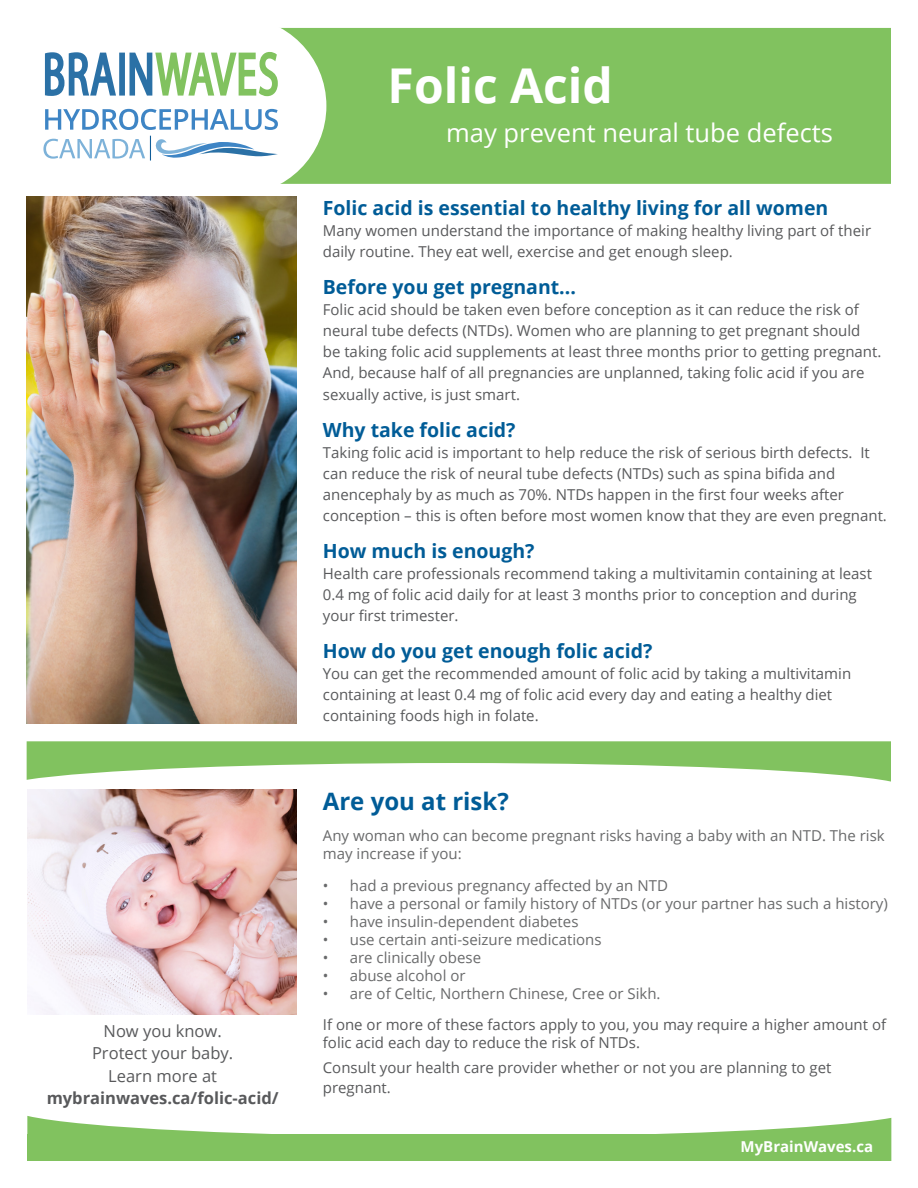
<style>
.page{position:relative;width:918px;height:1188px;background:#fff}
.page>*{position:absolute;margin:0;border:0;box-sizing:border-box;transform-origin:0 0}
.t1{font:700 48px "Open Sans";color:#fff}
.t2{font:25.5px "Open Sans";color:#fff}
.t3{font:700 24px "Open Sans";color:#005c97}
.t4{font:700 19.5px "Open Sans";color:#005c97}
.t5{font:700 16.5px/22.5px "Open Sans";color:#58595b;text-align:center}
.t6{font:16.5px "Open Sans";color:#58595b}
.t7{font:15px/21.1px "Open Sans";color:#58595b}
.t8{font:15px/18px "Open Sans";color:#696a6b}
.t9{font:700 15px "Open Sans";color:#fff}
.s1{font-weight:400}
</style>
<div class="page">
<div style="left:326px;top:28px;width:565px;height:156px;background:#81c25f"></div>
<svg style="left:119px;top:27px;width:207px;height:157px"></svg>
<svg style="left:45px;top:109px;width:233px;height:21px"></svg>
<svg style="left:44px;top:52px;width:72px;height:44px"></svg>
<svg style="left:119px;top:53px;width:6px;height:43px"></svg>
<svg style="left:128px;top:51px;width:151px;height:46px"></svg>
<svg style="left:43px;top:136px;width:235px;height:25px"></svg>
<img style="left:26px;top:197px;width:270px;height:526px">
<svg style="left:27px;top:1116px;width:864px;height:45px"></svg>
<img style="left:27px;top:789px;width:269px;height:225px">
<svg style="left:27px;top:741px;width:864px;height:41px"></svg>
<p class="t6" style="left:104px;top:1020px;width:120px">Now you know.</p>
<p class="t6" style="left:92px;top:1042px;width:143px">Protect your baby.</p>
<p class="t5" style="left:47px;top:1064px;width:233px"><span class="s1">Learn more at </span>mybrainwaves.ca/folic-acid/</p>
<p class="t1" style="left:388px;top:51px;width:227px">Folic Acid</p>
<p class="t2" style="left:446px;top:115px;width:388px">may prevent neural tube defects</p>
<p class="t4" style="left:323px;top:194px;width:507px">Folic acid is essential to healthy living for all women</p>
<p class="t7" style="left:323px;top:220px;width:550px">Many women understand the importance of making healthy living part of their daily routine. They eat well, exercise and get enough sleep.</p>
<p class="t4" style="left:323px;top:273px;width:255px">Before you get pregnant...</p>
<p class="t7" style="left:323px;top:299px;width:560px">Folic acid should be taken even before conception as it can reduce the risk of neural tube defects (NTDs). Women who are planning to get pregnant should be taking folic acid supplements at least three months prior to getting pregnant.<br>And, because half of all pregnancies are unplanned, taking folic acid if you are sexually active, is just smart.</p>
<p class="t4" style="left:323px;top:416px;width:194px">Why take folic acid?</p>
<p class="t7" style="left:323px;top:441px;width:548px">Taking folic acid is important to help reduce the risk of serious birth defects. It can reduce the risk of neural tube defects (NTDs) such as spina bifida and</p>
<p class="t7" style="left:323px;top:483px;width:523px">anencephaly by as much as 70%. NTDs happen in the first four weeks after</p>
<p class="t7" style="left:323px;top:504px;width:566px">conception – this is often before most women know that they are even pregnant.</p>
<p class="t4" style="left:323px;top:537px;width:213px">How much is enough?</p>
<p class="t7" style="left:323px;top:562px;width:551px">Health care professionals recommend taking a multivitamin containing at least<br>0.4 mg of folic acid daily for at least 3 months prior to conception and during your first trimester.</p>
<p class="t4" style="left:323px;top:637px;width:331px">How do you get enough folic acid?</p>
<p class="t7" style="left:323px;top:663px;width:530px">You can get the recommended amount of folic acid by taking a multivitamin</p>
<p class="t7" style="left:323px;top:684px;width:511px">containing at least 0.4 mg of folic acid every day and eating a healthy diet</p>
<p class="t7" style="left:323px;top:705px;width:217px">containing foods high in folate.</p>
<p class="t3" style="left:323px;top:784px;width:188px">Are you at risk?</p>
<p class="t8" style="left:323px;top:826px;width:563px">Any woman who can become pregnant risks having a baby with an NTD. The risk may increase if you:</p>
<p class="t8" style="left:323px;top:876px;width:347px">• had a previous pregnancy affected by an NTD</p>
<p class="t8" style="left:323px;top:894px;width:567px">• have a personal or family history of NTDs (or your partner has such a history)</p>
<p class="t8" style="left:323px;top:912px;width:257px">• have insulin-dependent diabetes</p>
<p class="t8" style="left:323px;top:930px;width:280px">• use certain anti-seizure medications</p>
<p class="t8" style="left:323px;top:948px;width:160px">• are clinically obese</p>
<p class="t8" style="left:323px;top:966px;width:144px">• abuse alcohol or</p>
<p class="t8" style="left:323px;top:984px;width:339px">• are of Celtic, Northern Chinese, Cree or Sikh.</p>
<p class="t7" style="left:323px;top:1015px;width:565px;line-height:18px">If one or more of these factors apply to you, you may require a higher amount of folic acid each day to reduce the risk of NTDs.</p>
<p class="t7" style="left:323px;top:1057px;width:510px;line-height:19.8px">Consult your health care provider whether or not you are planning to get pregnant.</p>
<p class="t9" style="left:741px;top:1136px;width:134px">MyBrainWaves.ca</p>
</div>
